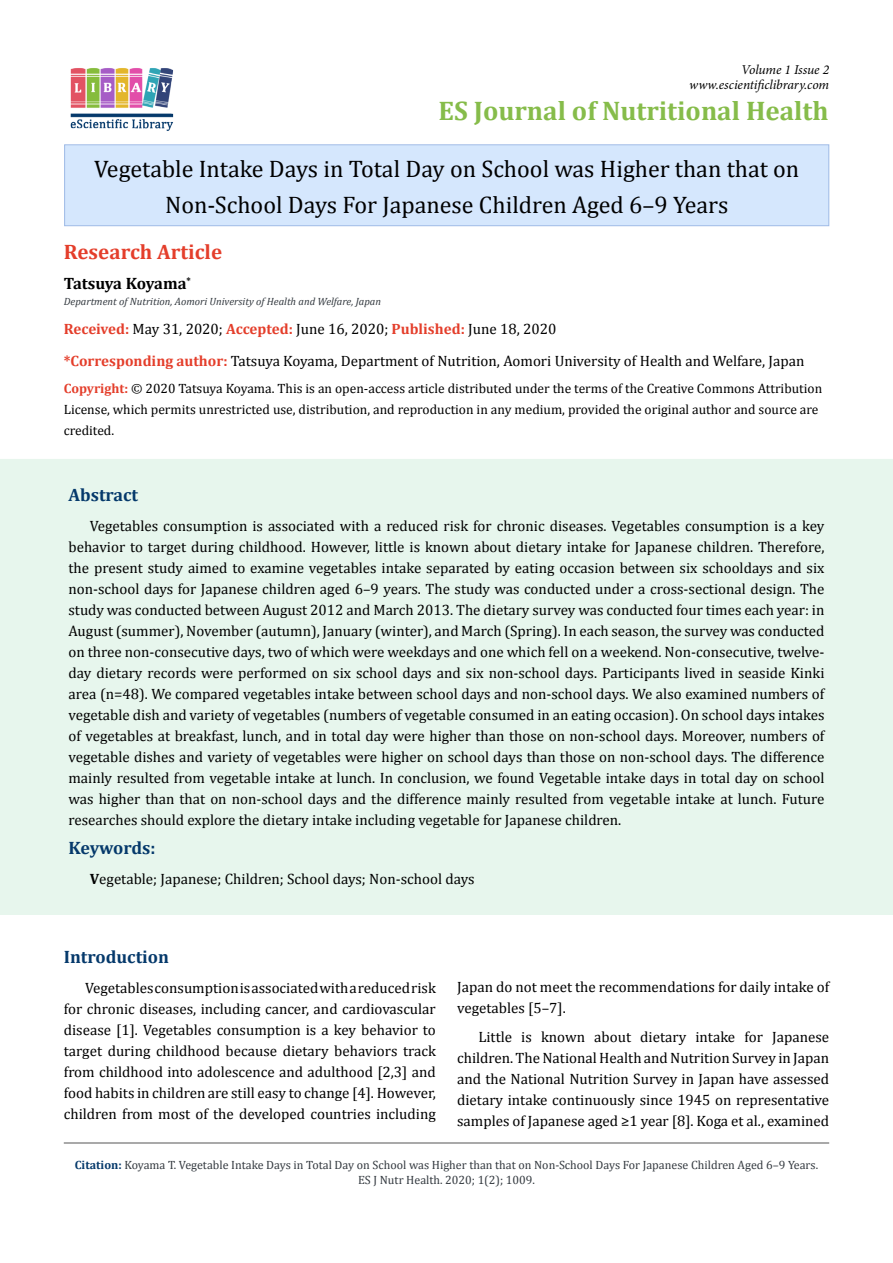
<style>
.page{position:relative;width:893px;height:1263px;background:#fff}
.page>*{position:absolute;margin:0;border:0;box-sizing:border-box;transform-origin:0 0}
.t1{font:700 27px "Cambria";color:#86bc4a}
.t2{font:24px/36px "Cambria";color:#000;text-align:center}
.t3{font:700 21px "Cambria";color:#e43e2b}
.t4{font:700 18px "Cambria";color:#05396b}
.t5{font:700 16.5px "Cambria";letter-spacing:-.015em;color:#000}
.t6{font:15px/21px "Cambria";color:#000;text-align:justify}
.t7{font:13.5px/21px "Cambria";color:#000}
.t8{font:italic 13.5px/15px "Minion Pro";letter-spacing:-.01em;color:#000;text-align:right}
.t9{font:12px/15px "Cambria";color:#343a40;text-align:center}
.t10{font:italic 10.5px "Cambria";color:#343a40}
.s1{font-weight:700;color:#e43e2b}
.s2{font-weight:700}
.s3{font-weight:700;color:#05396b}
</style>
<div class="page">
<hr style="left:64px;top:1142px;width:765px;height:1px;background:#000">
<hr style="left:64px;top:1143px;width:765px;height:1px;background:#000">
<img style="left:70px;top:68px;width:104px;height:63px">
<div style="left:0;top:459px;width:893px;height:456px;background:#e7f6ed"></div>
<div style="left:65px;top:145px;width:764px;height:81px;background:#d5e7fd"></div>
<div style="left:64px;top:144px;width:765px;height:82px;border:1px solid #a0bbe6"></div>
<p class="t8" style="left:689px;top:62px;width:141px">Volume 1 Issue 2 www.escientificlibrary.com</p>
<h1 class="t1" style="left:438px;top:92px;width:392px">ES Journal of Nutritional Health</h1>
<h2 class="t2" style="left:94px;top:150px;width:707px">Vegetable Intake Days in Total Day on School was Higher than that on<br>Non-School Days For Japanese Children Aged 6–9 Years</h2>
<h3 class="t3" style="left:64px;top:237px;width:160px">Research Article</h3>
<p class="t5" style="left:64px;top:272px;width:129px">Tatsuya Koyama<sup>*</sup></p>
<p class="t10" style="left:64px;top:294px;width:319px">Department of Nutrition, Aomori University of Health and Welfare, Japan</p>
<p class="t6" style="left:64px;top:318px;width:494px"><span class="s1">Received:</span> May 31, 2020; <span class="s1">Accepted:</span> June 16, 2020; <span class="s1">Published:</span> June 18, 2020</p>
<p class="t6" style="left:64px;top:350px;width:742px"><span class="s1">*Corresponding author:</span> Tatsuya Koyama, Department of Nutrition, Aomori University of Health and Welfare, Japan</p>
<p class="t7" style="left:64px;top:378px;width:760px"><span class="s1">Copyright:</span> © 2020 Tatsuya Koyama. This is an open-access article distributed under the terms of the Creative Commons Attribution<br>License, which permits unrestricted use, distribution, and reproduction in any medium, provided the original author and source are credited.</p>
<p class="t4" style="left:68px;top:482px;width:71px">Abstract</p>
<p class="t6" style="left:69px;top:515px;width:757px;text-indent:21px">Vegetables consumption is associated with a reduced risk for chronic diseases. Vegetables consumption is a key behavior to target during childhood. However, little is known about dietary intake for Japanese children. Therefore, the present study aimed to examine vegetables intake separated by eating occasion between six schooldays and six non-school days for Japanese children aged 6–9 years. The study was conducted under a cross-sectional design. The study was conducted between August 2012 and March 2013. The dietary survey was conducted four times each year: in August (summer), November (autumn), January (winter), and March (Spring). In each season, the survey was conducted on three non-consecutive days, two of which were weekdays and one which fell on a weekend. Non-consecutive, twelve&shy;day dietary records were performed on six school days and six non-school days. Participants lived in seaside Kinki area (n=48). We compared vegetables intake between school days and non-school days. We also examined numbers of vegetable dish and variety of vegetables (numbers of vegetable consumed in an eating occasion). On school days intakes of vegetables at breakfast, lunch, and in total day were higher than those on non-school days. Moreover, numbers of vegetable dishes and variety of vegetables were higher on school days than those on non-school days. The difference mainly resulted from vegetable intake at lunch. In conclusion, we found Vegetable intake days in total day on school was higher than that on non-school days and the difference mainly resulted from vegetable intake at lunch. Future researches should explore the dietary intake including vegetable for Japanese children.</p>
<p class="t4" style="left:68px;top:835px;width:89px">Keywords:</p>
<p class="t6" style="left:90px;top:868px;width:386px"><span class="s2">V</span>egetable; Japanese; Children; School days; Non-school days</p>
<p class="t4" style="left:64px;top:944px;width:107px">Introduction</p>
<p class="t6" style="left:64px;top:977px;width:374px;text-indent:21px">Vegetables consumption is associated with a reduced risk for chronic diseases, including cancer, and cardiovascular disease [1]. Vegetables consumption is a key behavior to target during childhood because dietary behaviors track from childhood into adolescence and adulthood [2,3] and food habits in children are still easy to change [4]. However, children from most of the developed countries including</p>
<p class="t6" style="left:457px;top:976px;width:374px">Japan do not meet the recommendations for daily intake of vegetables [5–7].</p>
<p class="t6" style="left:457px;top:1027px;width:374px;text-indent:21px">Little is known about dietary intake for Japanese children. The National Health and Nutrition Survey in Japan and the National Nutrition Survey in Japan have assessed dietary intake continuously since 1945 on representative samples of Japanese aged ≥1 year [8]. Koga et al., examined</p>
<p class="t9" style="left:75px;top:1157px;width:745px"><span class="s3">Citation:</span> Koyama T. Vegetable Intake Days in Total Day on School was Higher than that on Non-School Days For Japanese Children Aged 6–9 Years.<br>ES J Nutr Health. 2020; 1(2); 1009.</p>
</div>
